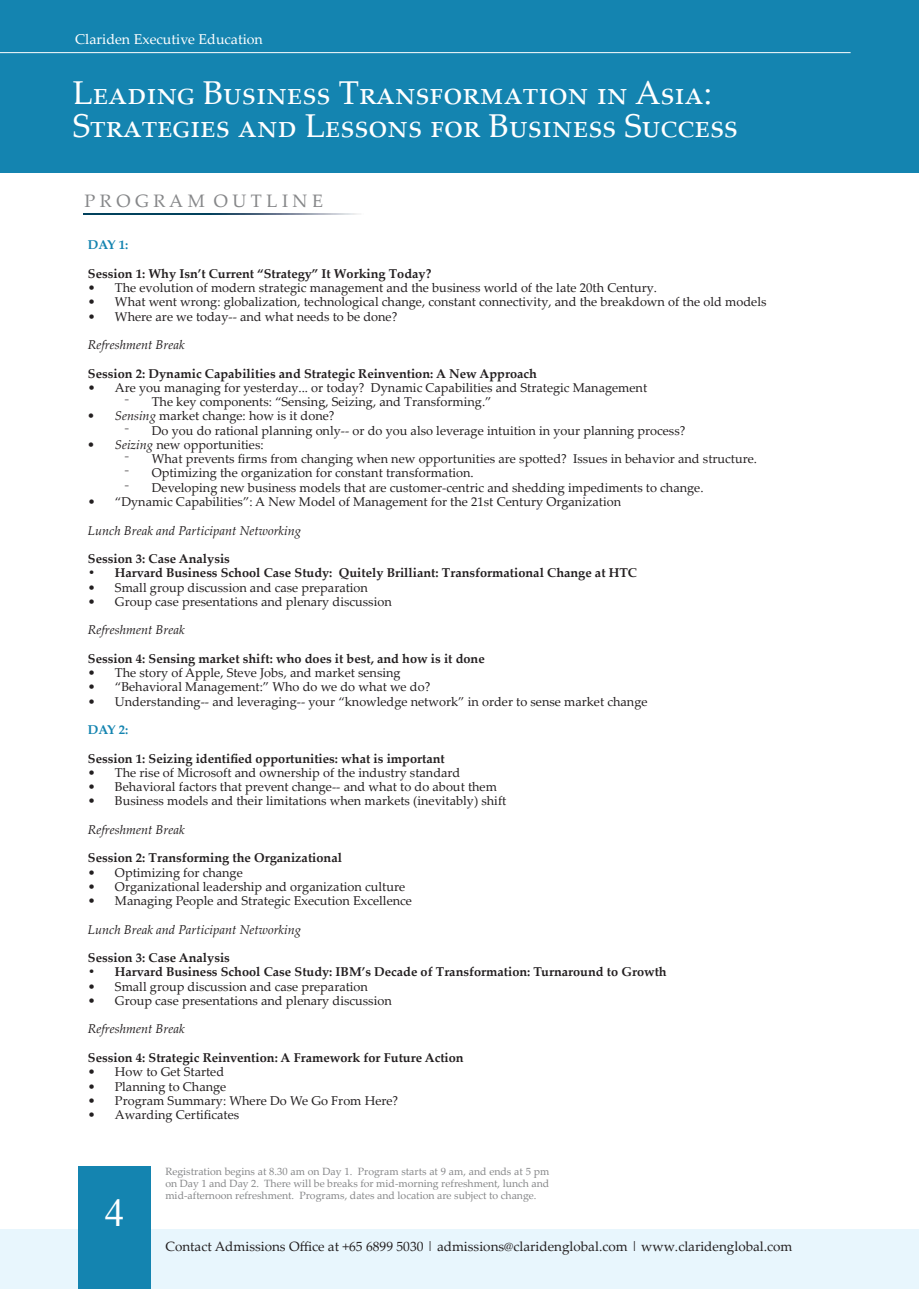
<style>
.page{position:relative;width:919px;height:1289px;background:#fff}
.page>*{position:absolute;margin:0;border:0;box-sizing:border-box;transform-origin:0 0}
.t1{font:39px "Times New Roman";color:#fff}
.t2{font:33px/33px "Palatino Linotype";color:#fff}
.t3{font:18px "Palatino Linotype";color:#868789}
.t4{font:14.25px "Palatino Linotype";color:#fff}
.t5{font:13.5px "Palatino Linotype";color:#231f20}
.t6{font:12.75px "Palatino Linotype";color:#231f20}
.t7{font:700 12.75px "Palatino Linotype";color:#231f20}
.t8{font:italic 12.75px "Palatino Linotype";color:#231f20}
.t9{font:700 12.75px "Palatino Linotype";letter-spacing:-.055em;color:#1484b0}
.t10{font:10.5px/12px "Palatino Linotype";color:#868789;text-align:justify}
.s1{font-style:italic}
</style>
<div class="page">
<img style="left:84px;top:213px;width:274px;height:2px">
<div style="left:0;top:0;width:918px;height:173px;background:#1484b0"></div>
<div style="left:0;top:1229px;width:918px;height:59px;background:#e8f6fd"></div>
<hr style="left:0;top:52px;width:850px;height:1px;background:#fff">
<div style="left:78px;top:1166px;width:72px;height:122px;background:#1484b0"></div>
<p class="t4" style="left:75px;top:29px;width:189px">Clariden Executive Education</p>
<p class="t2" style="left:73px;top:75px;width:666px">Leading Business Transformation in Asia:<br>Strategies and Lessons for Business Success</p>
<p class="t3" style="left:84px;top:188px;width:240px">P R O G R A M O U T L I N E</p>
<p class="t9" style="left:88px;top:236px;width:42px">DAY 1:</p>
<p class="t7" style="left:88px;top:264px;width:345px">Session 1: Why Isn’t Current “Strategy” It Working Today?</p>
<p class="t6" style="left:88px;top:279px;width:570px">• The evolution of modern strategic management and the business world of the late 20th Century.</p>
<p class="t6" style="left:88px;top:293px;width:680px">• What went wrong: globalization, technological change, constant connectivity, and the breakdown of the old models</p>
<p class="t6" style="left:88px;top:307px;width:311px">• Where are we today-- and what needs to be done?</p>
<p class="t8" style="left:88px;top:336px;width:98px">Refreshment Break</p>
<p class="t7" style="left:88px;top:364px;width:450px">Session 2: Dynamic Capabilities and Strategic Reinvention: A New Approach</p>
<p class="t6" style="left:88px;top:378px;width:560px">• Are you managing for yesterday... or today? Dynamic Capabilities and Strategic Management</p>
<p class="t6" style="left:125px;top:393px;width:6px">⁻</p>
<p class="t6" style="left:152px;top:393px;width:341px">The key components: “Sensing, Seizing, and Transforming.”</p>
<p class="t6" style="left:88px;top:407px;width:248px"><span class="s1">• Sensing</span> market change: how is it done?</p>
<p class="t6" style="left:125px;top:421px;width:6px">⁻</p>
<p class="t6" style="left:152px;top:421px;width:535px">Do you do rational planning only-- or do you also leverage intuition in your planning process?</p>
<p class="t6" style="left:88px;top:435px;width:177px"><span class="s1">• Seizing</span> new opportunities:</p>
<p class="t6" style="left:125px;top:450px;width:6px">⁻</p>
<p class="t6" style="left:152px;top:450px;width:606px">What prevents firms from changing when new opportunities are spotted? Issues in behavior and structure.</p>
<p class="t6" style="left:125px;top:464px;width:6px">⁻</p>
<p class="t6" style="left:152px;top:464px;width:323px">Optimizing the organization for constant transformation.</p>
<p class="t6" style="left:125px;top:478px;width:6px">⁻</p>
<p class="t6" style="left:152px;top:478px;width:553px">Developing new business models that are customer-centric and shedding impediments to change.</p>
<p class="t6" style="left:88px;top:492px;width:534px">• “Dynamic Capabilities”: A New Model of Management for the 21st Century Organization</p>
<p class="t8" style="left:88px;top:521px;width:215px">Lunch Break and Participant Networking</p>
<p class="t7" style="left:88px;top:549px;width:143px">Session 3: Case Analysis</p>
<p class="t7" style="left:88px;top:564px;width:550px">• Harvard Business School Case Study: Quitely Brilliant: Transformational Change at HTC</p>
<p class="t6" style="left:88px;top:578px;width:281px">• Small group discussion and case preparation</p>
<p class="t6" style="left:88px;top:592px;width:305px">• Group case presentations and plenary discussion</p>
<p class="t8" style="left:88px;top:621px;width:98px">Refreshment Break</p>
<p class="t7" style="left:88px;top:649px;width:398px">Session 4: Sensing market shift: who does it best, and how is it done</p>
<p class="t6" style="left:88px;top:663px;width:314px">• The story of Apple, Steve Jobs, and market sensing</p>
<p class="t6" style="left:88px;top:678px;width:344px">• “Behavioral Management:” Who do we do what we do?</p>
<p class="t6" style="left:88px;top:692px;width:561px">• Understanding-- and leveraging-- your “knowledge network” in order to sense market change</p>
<p class="t9" style="left:88px;top:720px;width:42px">DAY 2:</p>
<p class="t7" style="left:88px;top:749px;width:358px">Session 1: Seizing identified opportunities: what is important</p>
<p class="t6" style="left:88px;top:763px;width:374px">• The rise of Microsoft and ownership of the industry standard</p>
<p class="t6" style="left:88px;top:777px;width:410px">• Behavioral factors that prevent change-- and what to do about them</p>
<p class="t6" style="left:88px;top:792px;width:420px">• Business models and their limitations when markets (inevitably) shift</p>
<p class="t8" style="left:88px;top:820px;width:98px">Refreshment Break</p>
<p class="t7" style="left:88px;top:849px;width:255px">Session 2: Transforming the Organizational</p>
<p class="t6" style="left:88px;top:863px;width:156px">• Optimizing for change</p>
<p class="t6" style="left:88px;top:877px;width:319px">• Organizational leadership and organization culture</p>
<p class="t6" style="left:88px;top:891px;width:325px">• Managing People and Strategic Execution Excellence</p>
<p class="t8" style="left:88px;top:920px;width:215px">Lunch Break and Participant Networking</p>
<p class="t7" style="left:88px;top:948px;width:143px">Session 3: Case Analysis</p>
<p class="t7" style="left:88px;top:963px;width:580px">• Harvard Business School Case Study: IBM’s Decade of Transformation: Turnaround to Growth</p>
<p class="t6" style="left:88px;top:977px;width:281px">• Small group discussion and case preparation</p>
<p class="t6" style="left:88px;top:991px;width:305px">• Group case presentations and plenary discussion</p>
<p class="t8" style="left:88px;top:1020px;width:98px">Refreshment Break</p>
<p class="t7" style="left:88px;top:1048px;width:377px">Session 4: Strategic Reinvention: A Framework for Future Action</p>
<p class="t6" style="left:88px;top:1062px;width:138px">• How to Get Started</p>
<p class="t6" style="left:88px;top:1077px;width:140px">• Planning to Change</p>
<p class="t6" style="left:88px;top:1091px;width:312px">• Program Summary: Where Do We Go From Here?</p>
<p class="t6" style="left:88px;top:1105px;width:153px">• Awarding Certificates</p>
<p class="t1" style="left:105px;top:1186px;width:21px">4</p>
<p class="t10" style="left:165px;top:1164px;width:385px">Registration begins at 8.30 am on Day 1. Program starts at 9 am, and ends at 5 pm on Day 1 and Day 2. There will be breaks for mid-morning refreshment, lunch and mid-afternoon refreshment. Programs, dates and location are subject to change.</p>
<p class="t5" style="left:165px;top:1236px;width:628px">Contact Admissions Office at +65 6899 5030 | admissions@claridenglobal.com | www.claridenglobal.com</p>
</div>
